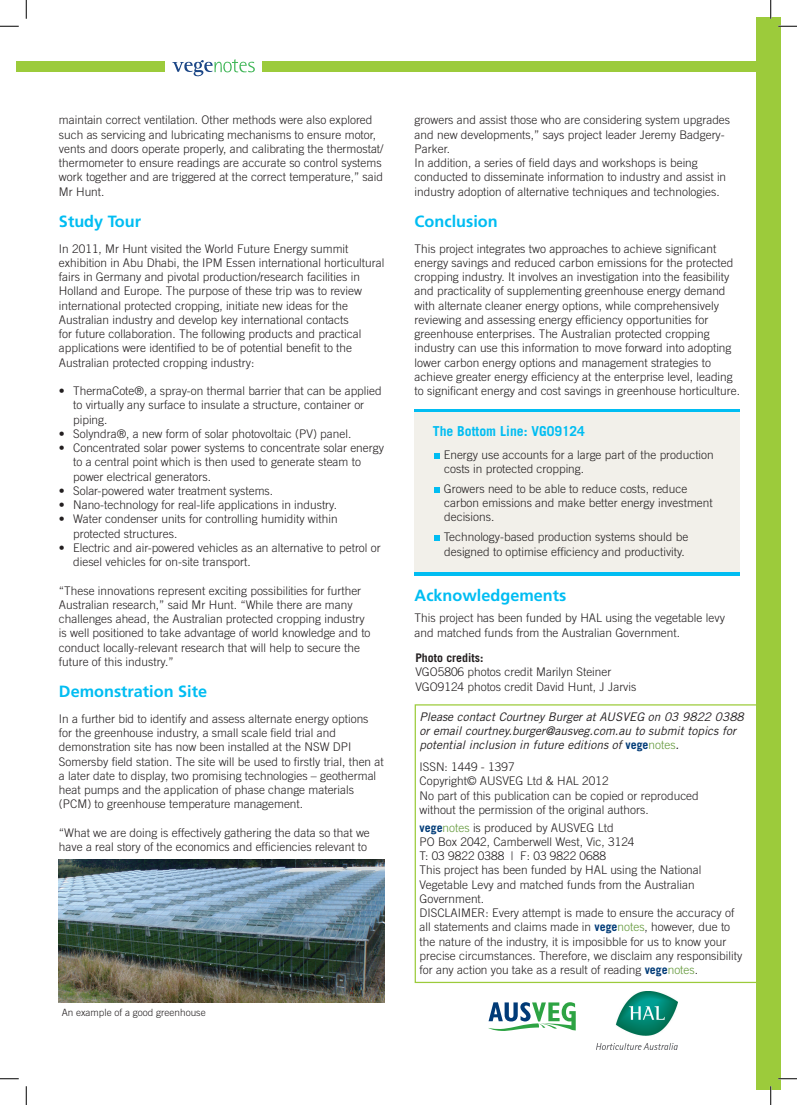
<style>
.page{position:relative;width:797px;height:1105px;background:#fff}
.page>*{position:absolute;margin:0;border:0;box-sizing:border-box;transform-origin:0 0}
.t1{font:700 16.25px "Frutiger LT Std";color:#01bdf2}
.t2{font:700 13.75px "Trade Gothic LT Std";color:#01bdf2}
.t3{font:300 11.88px/14.2px "Trade Gothic LT Std";color:#231f20}
.t4{font:italic 11.88px/14.2px "Trade Gothic LT Std";color:#231f20}
.t5{font:700 11.88px "Trade Gothic LT Std";color:#231f20}
.t6{font:300 10px "Trade Gothic LT Std";color:#231f20}
.s1{font-weight:700;font-style:normal;color:#013b77}
.s2{font-weight:300;font-style:normal;color:#609636}
.s3{font-weight:700;color:#013b77}
.s4{color:#609636}
</style>
<div class="page">
<div style="left:756px;top:17px;width:25px;height:1072px;background:#9ccb3b"></div>
<svg style="left:488px;top:1002px;width:87px;height:29px"></svg>
<img style="left:597px;top:991px;width:80px;height:58px">
<div style="left:16px;top:62px;width:148px;height:10px;background:#9ccb3b"></div>
<div style="left:262px;top:62px;width:519px;height:10px;background:#9ccb3b"></div>
<svg style="left:172px;top:59px;width:83px;height:17px"></svg>
<div style="left:414px;top:410px;width:326px;height:163px;background:#f2f0ea"></div>
<hr style="left:414px;top:409px;width:326px;height:3px;background:#01bdf2">
<hr style="left:414px;top:572px;width:326px;height:3px;background:#01bdf2">
<svg style="left:434px;top:487px;width:5px;height:5px"></svg>
<svg style="left:434px;top:453px;width:5px;height:5px"></svg>
<svg style="left:434px;top:535px;width:5px;height:6px"></svg>
<img style="left:59px;top:860px;width:325px;height:142px">
<svg style="left:0;top:25px;width:19px;height:2px"></svg>
<svg style="left:778px;top:25px;width:19px;height:2px"></svg>
<svg style="left:0;top:1078px;width:19px;height:1px"></svg>
<svg style="left:778px;top:1078px;width:19px;height:1px"></svg>
<svg style="left:25px;top:0;width:2px;height:19px"></svg>
<svg style="left:25px;top:1086px;width:2px;height:19px"></svg>
<svg style="left:770px;top:0;width:1px;height:19px"></svg>
<svg style="left:770px;top:1086px;width:1px;height:19px"></svg>
<p class="t3" style="left:59px;top:113px;width:326px">maintain correct ventilation. Other methods were also explored such as servicing and lubricating mechanisms to ensure motor, vents and doors operate properly, and calibrating the thermostat/ thermometer to ensure readings are accurate so control systems work together and are triggered at the correct temperature,” said Mr Hunt.</p>
<h1 class="t1" style="left:59px;top:212px;width:84px">Study Tour</h1>
<p class="t3" style="left:59px;top:241px;width:327px">In 2011, Mr Hunt visited the World Future Energy summit exhibition in Abu Dhabi, the IPM Essen international horticultural fairs in Germany and pivotal production/research facilities in Holland and Europe. The purpose of these trip was to review international protected cropping, initiate new ideas for the Australian industry and develop key international contacts<br>for future collaboration. The following products and practical applications were identified to be of potential benefit to the Australian protected cropping industry:</p>
<p class="t3" style="left:73px;top:384px;width:310px;text-indent:-14px">• ThermaCote®, a spray-on thermal barrier that can be applied to virtually any surface to insulate a structure, container or piping.</p>
<p class="t3" style="left:59px;top:426px;width:294px">• Solyndra®, a new form of solar photovoltaic (PV) panel.</p>
<p class="t3" style="left:73px;top:441px;width:312px;text-indent:-14px">• Concentrated solar power systems to concentrate solar energy to a central point which is then used to generate steam to power electrical generators.</p>
<p class="t3" style="left:59px;top:483px;width:216px">• Solar-powered water treatment systems.</p>
<p class="t3" style="left:59px;top:498px;width:279px">• Nano-technology for real-life applications in industry.</p>
<p class="t3" style="left:73px;top:512px;width:266px;text-indent:-14px">• Water condenser units for controlling humidity within protected structures.</p>
<p class="t3" style="left:73px;top:540px;width:309px;text-indent:-14px">• Electric and air-powered vehicles as an alternative to petrol or diesel vehicles for on-site transport.</p>
<p class="t3" style="left:59px;top:583px;width:313px">“These innovations represent exciting possibilities for further Australian research,” said Mr Hunt. “While there are many challenges ahead, the Australian protected cropping industry is well positioned to take advantage of world knowledge and to conduct locally-relevant research that will help to secure the future of this industry.”</p>
<h1 class="t1" style="left:59px;top:682px;width:150px">Demonstration Site</h1>
<p class="t3" style="left:59px;top:711px;width:326px">In a further bid to identify and assess alternate energy options for the greenhouse industry, a small scale field trial and demonstration site has now been installed at the NSW DPI Somersby field station. The site will be used to firstly trial, then at a later date to display, two promising technologies – geothermal heat pumps and the application of phase change materials (PCM) to greenhouse temperature management.</p>
<p class="t3" style="left:59px;top:825px;width:312px">“What we are doing is effectively gathering the data so that we have a real story of the economics and efficiencies relevant to</p>
<p class="t6" style="left:62px;top:1007px;width:145px">An example of a good greenhouse</p>
<p class="t3" style="left:414px;top:113px;width:317px">growers and assist those who are considering system upgrades and new developments,” says project leader Jeremy Badgery-Parker.<br>In addition, a series of field days and workshops is being conducted to disseminate information to industry and assist in industry adoption of alternative techniques and technologies.</p>
<h1 class="t1" style="left:414px;top:212px;width:85px">Conclusion</h1>
<p class="t3" style="left:414px;top:241px;width:327px">This project integrates two approaches to achieve significant energy savings and reduced carbon emissions for the protected cropping industry. It involves an investigation into the feasibility and practicality of supplementing greenhouse energy demand with alternate cleaner energy options, while comprehensively reviewing and assessing energy efficiency opportunities for greenhouse enterprises. The Australian protected cropping industry can use this information to move forward into adopting lower carbon energy options and management strategies to achieve greater energy efficiency at the enterprise level, leading to significant energy and cost savings in greenhouse horticulture.</p>
<p class="t2" style="left:433px;top:423px;width:154px">The Bottom Line: VG09124</p>
<p class="t3" style="left:444px;top:447px;width:271px">Energy use accounts for a large part of the production costs in protected cropping.</p>
<p class="t3" style="left:444px;top:481px;width:270px">Growers need to be able to reduce costs, reduce carbon emissions and make better energy investment decisions.</p>
<p class="t3" style="left:444px;top:530px;width:246px">Technology-based production systems should be designed to optimise efficiency and productivity.</p>
<h1 class="t1" style="left:414px;top:586px;width:153px">Acknowledgements</h1>
<p class="t3" style="left:414px;top:611px;width:312px">This project has been funded by HAL using the vegetable levy and matched funds from the Australian Government.</p>
<p class="t5" style="left:415px;top:650px;width:69px">Photo credits:</p>
<p class="t3" style="left:415px;top:665px;width:223px">VGO5806 photos credit Marilyn Steiner<br>VGO9124 photos credit David Hunt, J Jarvis</p>
<p class="t4" style="left:419px;top:709px;width:326px">Please contact Courtney Burger at AUSVEG on 03 9822 0388 or email courtney.burger@ausveg.com.au to submit topics for potential inclusion in future editions of <span class="s1">vege</span><span class="s2">notes</span>.</p>
<p class="t3" style="left:419px;top:759px;width:281px">ISSN: 1449 - 1397<br>Copyright© AUSVEG Ltd &amp; HAL 2012<br>No part of this publication can be copied or reproduced without the permission of the original authors.</p>
<p class="t3" style="left:419px;top:820px;width:324px"><span class="s3">vege</span><span class="s4">notes</span> is produced by AUSVEG Ltd<br>PO Box 2042, Camberwell West, Vic, 3124<br>T: 03 9822 0388 | F: 03 9822 0688<br>This project has been funded by HAL using the National Vegetable Levy and matched funds from the Australian Government.<br>DISCLAIMER: Every attempt is made to ensure the accuracy of all statements and claims made in <span class="s3">vege</span><span class="s4">notes</span>, however, due to the nature of the industry, it is imposibble for us to know your precise circumstances. Therefore, we disclaim any responsibility for any action you take as a result of reading <span class="s3">vege</span><span class="s4">notes</span>.</p>
</div>
